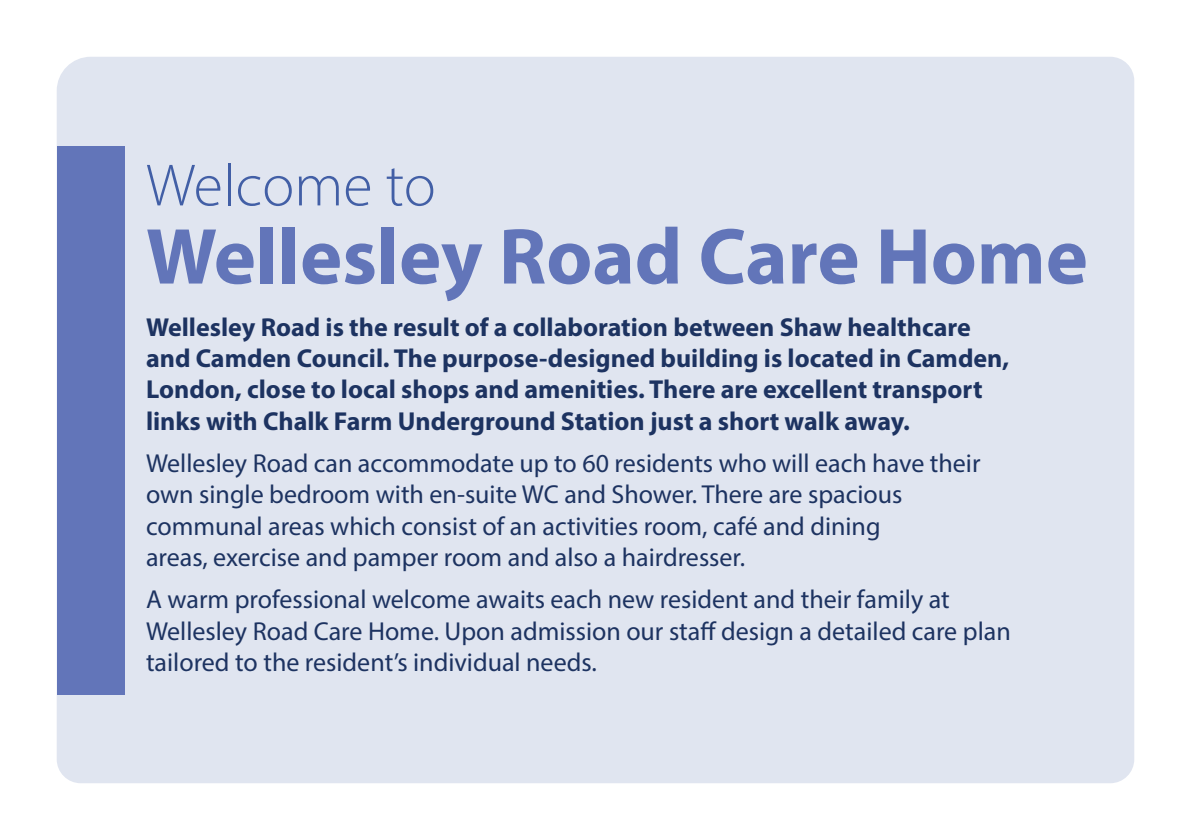
<style>
.page{position:relative;width:1191px;height:840px;background:#fff}
.page>*{position:absolute;margin:0;border:0;box-sizing:border-box;transform-origin:0 0}
.t1{font:700 80px "Myriad Pro";color:#6275b9}
.t2{font:300 60px "Myriad Pro";color:#425fa6}
.t3{font:26px/31.2px "Myriad Pro";color:#1d3361}
.t4{font:700 26px/31.2px "Myriad Pro";color:#1d3361}
</style>
<div class="page">
<div style="left:57px;top:57px;width:1077px;height:725px;background:#e0e5f0"></div>
<div style="left:57px;top:146px;width:67px;height:548px;background:#6275b9"></div>
<h2 class="t2" style="left:146px;top:149px;width:291px">Welcome to</h2>
<h1 class="t1" style="left:146px;top:204px;width:943px">Wellesley Road Care Home</h1>
<p class="t4" style="left:146px;top:310px;width:864px">Wellesley Road is the result of a collaboration between Shaw healthcare and Camden Council. The purpose-designed building is located in Camden, London, close to local shops and amenities. There are excellent transport links with Chalk Farm Underground Station just a short walk away.</p>
<p class="t3" style="left:146px;top:447px;width:836px">Wellesley Road can accommodate up to 60 residents who will each have their own single bedroom with en-suite WC and Shower. There are spacious communal areas which consist of an activities room, café and dining<br>areas, exercise and pamper room and also a hairdresser.</p>
<p class="t3" style="left:146px;top:583px;width:866px">A warm professional welcome awaits each new resident and their family at<br>Wellesley Road Care Home. Upon admission our staff design a detailed care plan tailored to the resident’s individual needs.</p>
</div>
